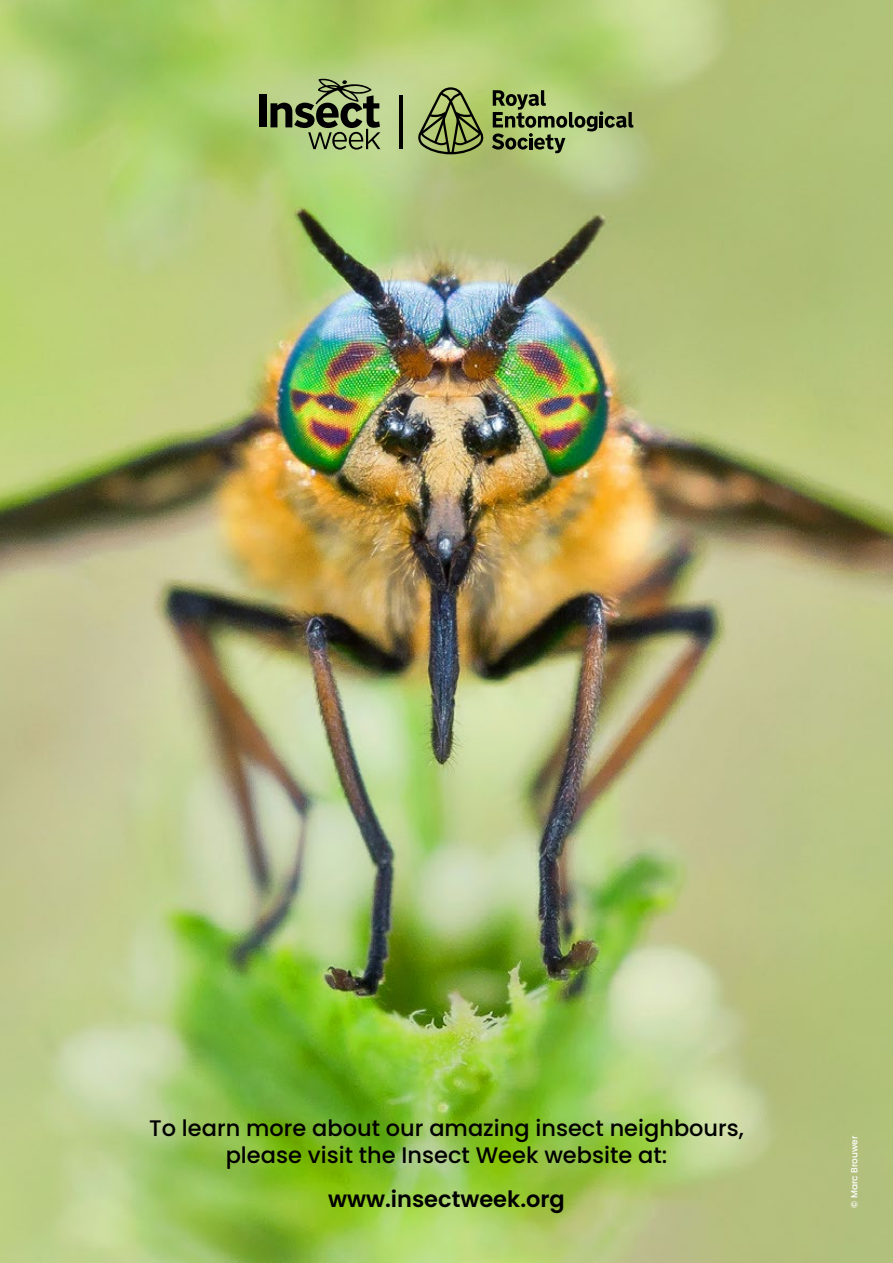
<style>
.page{position:relative;width:893px;height:1263px;background:#fff}
.page>*{position:absolute;margin:0;border:0;box-sizing:border-box;transform-origin:0 0}
.t1{font:500 22.5px/27px "Poppins";color:#000;text-align:center}
.t2{font:600 22.5px "Poppins";color:#000}
.t3{font:500 9px "Poppins";color:#fff}
</style>
<div class="page">
<img style="left:0;top:0;width:893px;height:1263px">
<hr style="left:399px;top:95px;width:3px;height:54px;background:#000">
<div style="left:260px;top:94px;width:7px;height:33px;background:#000"></div>
<svg style="left:270px;top:77px;width:110px;height:73px;background:#829361"></svg>
<svg style="left:492px;top:90px;width:141px;height:63px;background:#8c9e62"></svg>
<svg style="left:417px;top:87px;width:67px;height:67px;background:#879856"></svg>
<p class="t1" style="left:149px;top:1114px;width:596px">To learn more about our amazing insect neighbours, please visit the Insect Week website at:</p>
<p class="t2" style="left:328px;top:1186px;width:238px">www.insectweek.org</p>
<p class="t3" style="left:849px;top:1208px;width:73px;rotate:-90deg">© Marc Brouwer</p>
</div>
